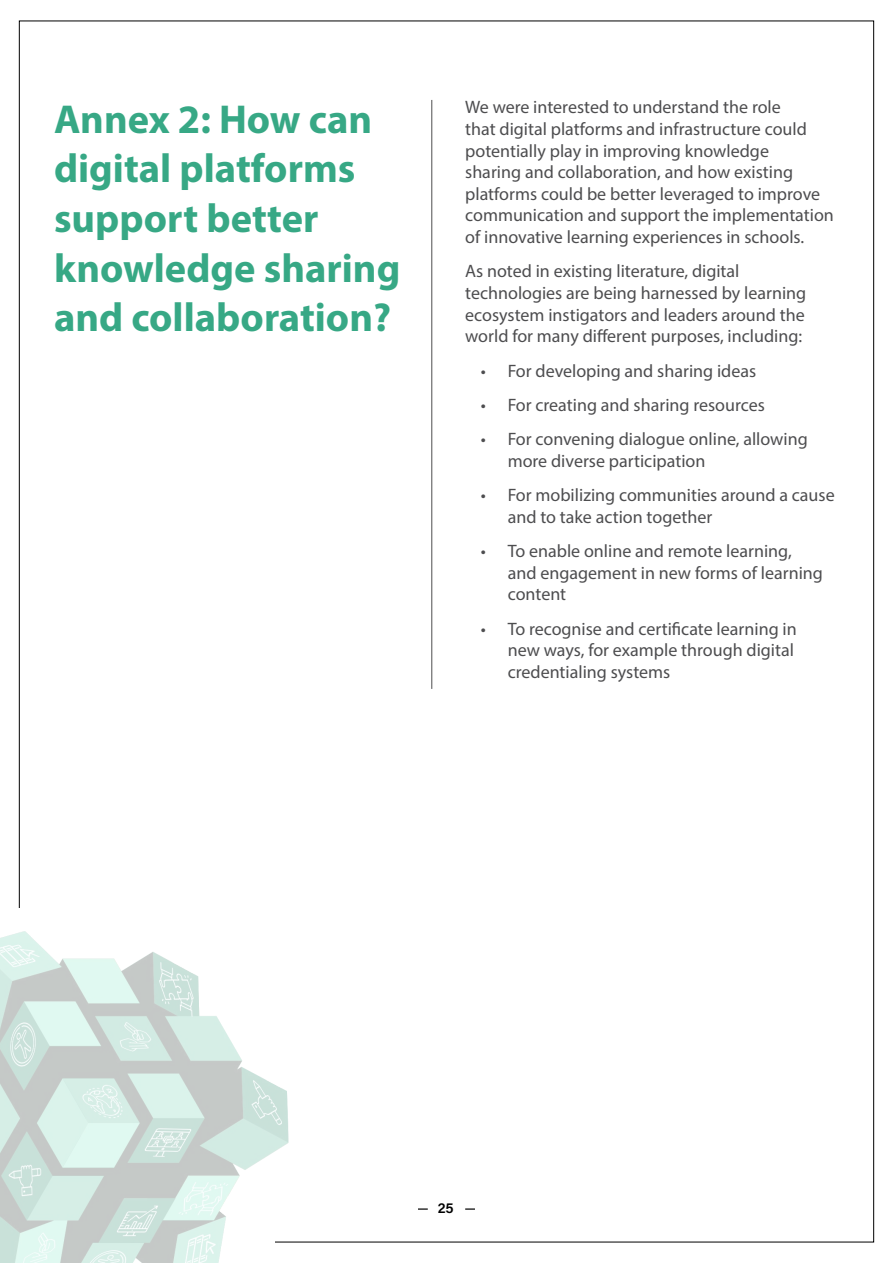
<style>
.page{position:relative;width:893px;height:1263px;background:#fff}
.page>*{position:absolute;margin:0;border:0;box-sizing:border-box;transform-origin:0 0}
.t1{font:700 40.5px/49.7px "Myriad Pro";color:#37a885}
.t2{font:18px/21.6px "Myriad Pro";color:#4d4d4f}
.t3{font:14.55px "Acumin Variable Concept";color:#000}
</style>
<div class="page">
<svg style="left:418px;top:1208px;width:10px;height:2px"></svg>
<svg style="left:465px;top:1208px;width:10px;height:2px"></svg>
<hr style="left:432px;top:100px;width:1px;height:589px;background:#4d4d4f">
<img style="left:0;top:931px;width:340px;height:332px">
<h1 class="t1" style="left:54px;top:93px;width:348px">Annex 2: How can digital platforms support better knowledge sharing and collaboration?</h1>
<p class="t2" style="left:465px;top:96px;width:370px">We were interested to understand the role<br>that digital platforms and infrastructure could potentially play in improving knowledge<br>sharing and collaboration, and how existing platforms could be better leveraged to improve communication and support the implementation of innovative learning experiences in schools.</p>
<p class="t2" style="left:465px;top:260px;width:343px">As noted in existing literature, digital technologies are being harnessed by learning ecosystem instigators and leaders around the world for many different purposes, including:</p>
<p class="t2" style="left:481px;top:359px;width:277px">• For developing and sharing ideas</p>
<p class="t2" style="left:481px;top:394px;width:286px">• For creating and sharing resources</p>
<p class="t2" style="left:508px;top:428px;width:302px;text-indent:-27px">• For convening dialogue online, allowing more diverse participation</p>
<p class="t2" style="left:508px;top:484px;width:328px;text-indent:-27px">• For mobilizing communities around a cause and to take action together</p>
<p class="t2" style="left:508px;top:540px;width:317px;text-indent:-27px">• To enable online and remote learning, and engagement in new forms of learning content</p>
<p class="t2" style="left:508px;top:618px;width:291px;text-indent:-27px">• To recognise and certificate learning in new ways, for example through digital credentialing systems</p>
<p class="t3" style="left:438px;top:1198px;width:17px">25</p>
</div>
